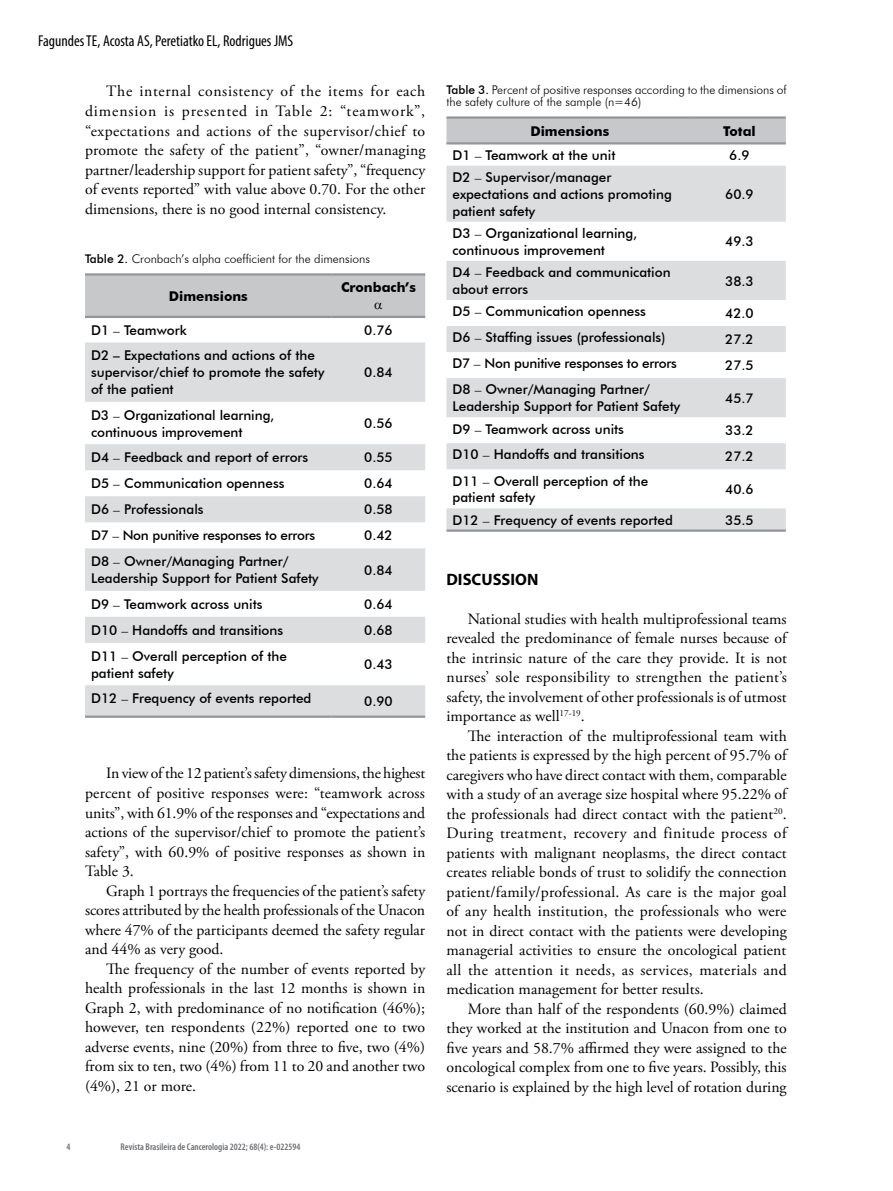
<style>
.page{position:relative;width:893px;height:1191px;background:#fff}
.page>*{position:absolute;margin:0;border:0;box-sizing:border-box;transform-origin:0 0}
.t1{font:700 16.5px "Myriad Pro";color:#000}
.t2{font:15.75px/19.5px "Adobe Garamond Pro";color:#000;text-align:justify}
.t3{font:condensed 15.75px "Myriad Pro";color:#000}
.t4{font:500 13.5px/16.8px "Futura BT";color:#000}
.t5{font:500 13.5px "Futura BT";letter-spacing:-.02em;color:#000}
.t6{font:700 13.5px "Futura BT";color:#000}
.t7{font:300 12px/12px "Futura BT";color:#000}
.t8{font:600 condensed 9.75px "Myriad Pro";color:#6d6e71}
.s1{font-weight:500}
.s2{font-family:"Adobe Garamond Pro";font-weight:400}
</style>
<div class="page">
<svg style="left:85px;top:342px;width:340px;height:373px;fill:#dcddde"></svg>
<hr style="left:85px;top:273px;width:247px;height:2px;background:#939598">
<hr style="left:332px;top:273px;width:93px;height:2px;background:#939598">
<hr style="left:85px;top:316px;width:247px;height:2px;background:#939598">
<hr style="left:332px;top:316px;width:93px;height:2px;background:#939598">
<hr style="left:85px;top:715px;width:247px;height:3px;background:#939598">
<hr style="left:332px;top:715px;width:93px;height:3px;background:#939598">
<div style="left:446px;top:119px;width:340px;height:23px;background:#c7c8ca"></div>
<svg style="left:446px;top:166px;width:340px;height:363px;fill:#dcddde"></svg>
<hr style="left:446px;top:116px;width:247px;height:3px;background:#939598">
<hr style="left:693px;top:116px;width:93px;height:3px;background:#939598">
<hr style="left:446px;top:142px;width:247px;height:2px;background:#939598">
<hr style="left:693px;top:142px;width:93px;height:2px;background:#939598">
<hr style="left:446px;top:529px;width:247px;height:3px;background:#939598">
<hr style="left:693px;top:529px;width:93px;height:3px;background:#939598">
<svg style="left:85px;top:274px;width:340px;height:43px;background:#c3c4c6"></svg>
<p class="t3" style="left:38px;top:31px;width:256px">Fagundes TE, Acosta AS, Peretiatko EL, Rodrigues JMS</p>
<p class="t2" style="left:85px;top:82px;width:342px;text-indent:21px">The internal consistency of the items for each dimension is presented in Table 2: “teamwork”, “expectations and actions of the supervisor/chief to promote the safety of the patient”, “owner/managing partner/leadership support for patient safety”, “frequency of events reported” with value above 0.70. For the other dimensions, there is no good internal consistency.</p>
<p class="t7" style="left:85px;top:253px;width:286px"><span class="s1">Table 2.</span> Cronbach’s alpha coefficient for the dimensions</p>
<p class="t6" style="left:169px;top:288px;width:80px">Dimensions</p>
<p class="t6" style="left:341px;top:279px;width:76px">Cronbach’s</p>
<p class="t4" style="left:91px;top:321px;width:97px">D1 <span class="s2">–</span> Teamwork</p>
<p class="t4" style="left:364px;top:321px;width:30px">0.76</p>
<p class="t4" style="left:91px;top:347px;width:235px">D2 – Expectations and actions of the supervisor/chief to promote the safety of the patient</p>
<p class="t4" style="left:364px;top:364px;width:30px">0.84</p>
<p class="t4" style="left:91px;top:406px;width:185px">D3 <span class="s2">–</span> Organizational learning, continuous improvement</p>
<p class="t4" style="left:364px;top:415px;width:30px">0.56</p>
<p class="t4" style="left:91px;top:449px;width:219px">D4 <span class="s2">–</span> Feedback and report of errors</p>
<p class="t4" style="left:364px;top:449px;width:30px">0.55</p>
<p class="t4" style="left:91px;top:475px;width:195px">D5 <span class="s2">–</span> Communication openness</p>
<p class="t4" style="left:364px;top:475px;width:30px">0.64</p>
<p class="t4" style="left:91px;top:501px;width:114px">D6 <span class="s2">–</span> Professionals</p>
<p class="t4" style="left:364px;top:501px;width:30px">0.58</p>
<p class="t5" style="left:91px;top:527px;width:226px">D7 <span class="s2">–</span> Non punitive responses to errors</p>
<p class="t4" style="left:364px;top:527px;width:30px">0.42</p>
<p class="t4" style="left:91px;top:553px;width:229px">D8 <span class="s2">–</span> Owner/Managing Partner/<br>Leadership Support for Patient Safety</p>
<p class="t4" style="left:364px;top:561px;width:30px">0.84</p>
<p class="t4" style="left:91px;top:595px;width:173px">D9 <span class="s2">–</span> Teamwork across units</p>
<p class="t4" style="left:364px;top:595px;width:30px">0.64</p>
<p class="t4" style="left:91px;top:621px;width:194px">D10 <span class="s2">–</span> Handoffs and transitions</p>
<p class="t4" style="left:364px;top:621px;width:30px">0.68</p>
<p class="t4" style="left:91px;top:647px;width:197px">D11 <span class="s2">–</span> Overall perception of the patient safety</p>
<p class="t4" style="left:364px;top:656px;width:30px">0.43</p>
<p class="t4" style="left:91px;top:690px;width:222px">D12 <span class="s2">–</span> Frequency of events reported</p>
<p class="t4" style="left:364px;top:693px;width:30px">0.90</p>
<p class="t2" style="left:85px;top:764px;width:342px;text-indent:21px">In view of the 12 patient’s safety dimensions, the highest percent of positive responses were: “teamwork across units”, with 61.9% of the responses and “expectations and actions of the supervisor/chief to promote the patient’s safety”, with 60.9% of positive responses as shown in Table 3.</p>
<p class="t2" style="left:85px;top:881px;width:342px;text-indent:21px">Graph 1 portrays the frequencies of the patient’s safety scores attributed by the health professionals of the Unacon where 47% of the participants deemed the safety regular and 44% as very good.</p>
<p class="t2" style="left:85px;top:959px;width:342px;text-indent:21px">The frequency of the number of events reported by health professionals in the last 12 months is shown in Graph 2, with predominance of no notification (46%); however, ten respondents (22%) reported one to two adverse events, nine (20%) from three to five, two (4%) from six to ten, two (4%) from 11 to 20 and another two (4%), 21 or more.</p>
<p class="t8" style="left:67px;top:1141px;width:5px">4</p>
<p class="t8" style="left:121px;top:1141px;width:181px">Revista Brasileira de Cancerologia 2022; 68(4): e-022594</p>
<p class="t7" style="left:446px;top:84px;width:342px"><span class="s1">Table 3.</span> Percent of positive responses according to the dimensions of the safety culture of the sample (n=46)</p>
<p class="t6" style="left:530px;top:123px;width:80px">Dimensions</p>
<p class="t6" style="left:723px;top:123px;width:34px">Total</p>
<p class="t4" style="left:452px;top:146px;width:164px">D1 <span class="s2">–</span> Teamwork at the unit</p>
<p class="t4" style="left:729px;top:146px;width:22px">6.9</p>
<p class="t4" style="left:452px;top:169px;width:221px">D2 <span class="s2">–</span> Supervisor/manager expectations and actions promoting patient safety</p>
<p class="t4" style="left:725px;top:185px;width:30px">60.9</p>
<p class="t4" style="left:452px;top:225px;width:186px">D3 <span class="s2">–</span> Organizational learning, continuous improvement</p>
<p class="t4" style="left:725px;top:233px;width:30px">49.3</p>
<p class="t4" style="left:452px;top:264px;width:220px">D4 <span class="s2">–</span> Feedback and communication about errors</p>
<p class="t4" style="left:725px;top:272px;width:30px">38.3</p>
<p class="t4" style="left:452px;top:303px;width:195px">D5 <span class="s2">–</span> Communication openness</p>
<p class="t4" style="left:725px;top:305px;width:30px">42.0</p>
<p class="t4" style="left:452px;top:329px;width:214px">D6 <span class="s2">–</span> Staffing issues (professionals)</p>
<p class="t4" style="left:725px;top:331px;width:30px">27.2</p>
<p class="t5" style="left:452px;top:355px;width:226px">D7 <span class="s2">–</span> Non punitive responses to errors</p>
<p class="t4" style="left:725px;top:357px;width:30px">27.5</p>
<p class="t4" style="left:452px;top:381px;width:229px">D8 <span class="s2">–</span> Owner/Managing Partner/<br>Leadership Support for Patient Safety</p>
<p class="t4" style="left:725px;top:389px;width:30px">45.7</p>
<p class="t4" style="left:452px;top:420px;width:173px">D9 <span class="s2">–</span> Teamwork across units</p>
<p class="t4" style="left:725px;top:422px;width:30px">33.2</p>
<p class="t4" style="left:452px;top:446px;width:194px">D10 <span class="s2">–</span> Handoffs and transitions</p>
<p class="t4" style="left:725px;top:448px;width:30px">27.2</p>
<p class="t4" style="left:452px;top:472px;width:197px">D11 <span class="s2">–</span> Overall perception of the patient safety</p>
<p class="t4" style="left:725px;top:480px;width:30px">40.6</p>
<p class="t4" style="left:452px;top:511px;width:222px">D12 <span class="s2">–</span> Frequency of events reported</p>
<p class="t4" style="left:725px;top:511px;width:30px">35.5</p>
<p class="t1" style="left:446px;top:568px;width:93px">DISCUSSION</p>
<p class="t2" style="left:446px;top:609px;width:342px;text-indent:21px">National studies with health multiprofessional teams revealed the predominance of female nurses because of the intrinsic nature of the care they provide. It is not nurses’ sole responsibility to strengthen the patient’s safety, the involvement of other professionals is of utmost importance as well<sup>17-19</sup>.</p>
<p class="t2" style="left:446px;top:726px;width:342px;text-indent:21px">The interaction of the multiprofessional team with the patients is expressed by the high percent of 95.7% of caregivers who have direct contact with them, comparable with a study of an average size hospital where 95.22% of the professionals had direct contact with the patient<sup>20</sup>.<br>During treatment, recovery and finitude process of patients with malignant neoplasms, the direct contact creates reliable bonds of trust to solidify the connection patient/family/professional. As care is the major goal of any health institution, the professionals who were not in direct contact with the patients were developing managerial activities to ensure the oncological patient all the attention it needs, as services, materials and medication management for better results.</p>
<p class="t2" style="left:446px;top:999px;width:342px;text-indent:21px">More than half of the respondents (60.9%) claimed they worked at the institution and Unacon from one to five years and 58.7% affirmed they were assigned to the oncological complex from one to five years. Possibly, this scenario is explained by the high level of rotation during</p>
</div>
